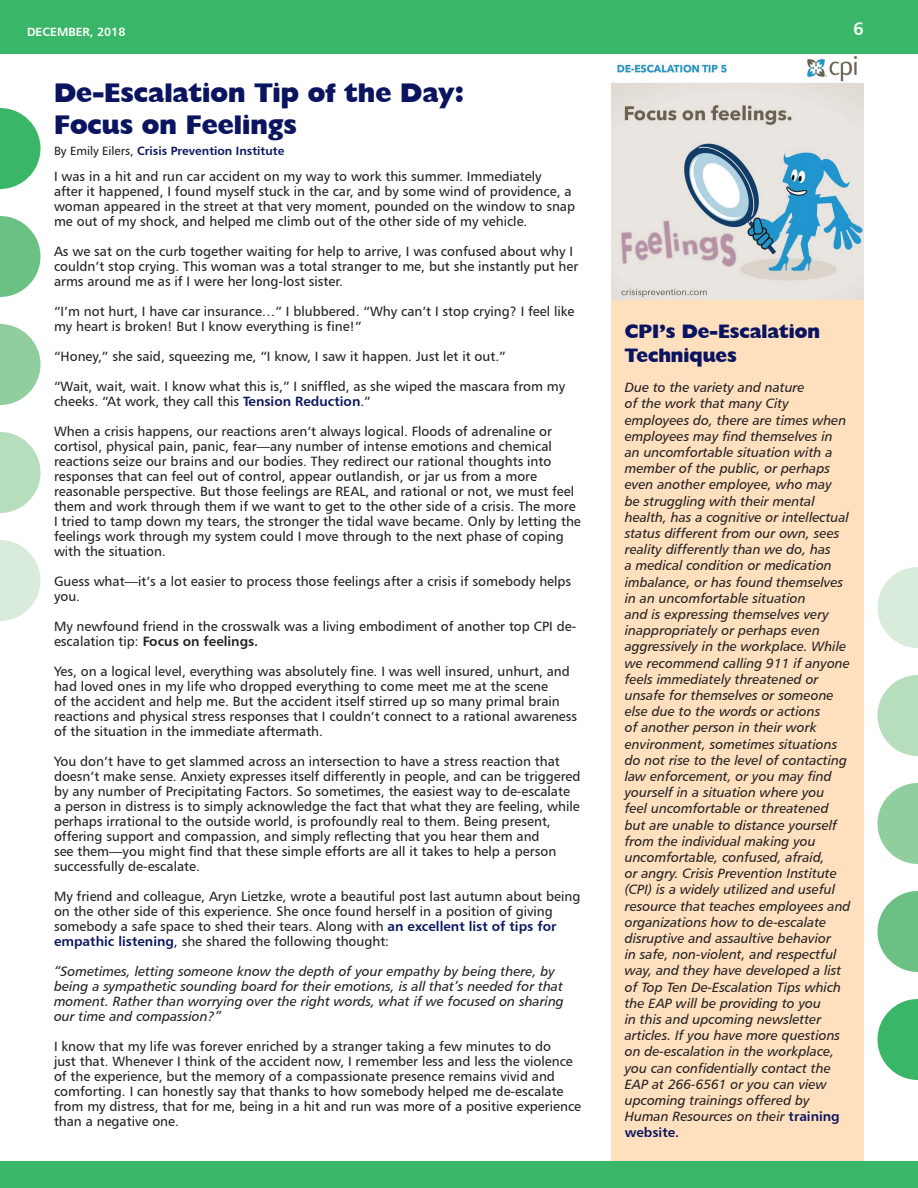
<style>
.page{position:relative;width:918px;height:1188px;background:#fff}
.page>*{position:absolute;margin:0;border:0;box-sizing:border-box;transform-origin:0 0}
.t1{font:800 27px/32.4px "Humanist 521 BT";color:#0b145e}
.t2{font:800 19.5px/24px "Humanist 521 BT";color:#0b145e}
.t3{font:18px "Humanist 777 BT Bold B";color:#fff}
.t4{font:13.5px/15px "Humanist 777 BT Roman B";color:#231f20}
.t5{font:13.5px/16.2px "Humanist 777 BT Italic B";color:#231f20}
.t6{font:13.5px "Humanist 777 BT Bold B";color:#231f20}
.t7{font:13.5px "Humanist 777 BT Bold B";color:#0b145e}
.t8{font:12px "Humanist 777 BT Bold B";color:#0b145e}
.t9{font:12px "Humanist 777 BT Bold B";color:#fff}
.s1{font-family:"Humanist 777 BT Roman B";color:#231f20}
.s2{font-family:"Humanist 777 BT Bold B";color:#0b145e}
.s3{font-family:"Humanist 777 BT Roman B"}
</style>
<div class="page">
<div style="left:0;top:0;width:918px;height:54px;background:#39b667"></div>
<div style="left:0;top:1161px;width:918px;height:27px;background:#39b667"></div>
<svg style="left:0;top:108px;width:40px;height:81px"></svg>
<svg style="left:0;top:216px;width:40px;height:81px"></svg>
<svg style="left:0;top:324px;width:40px;height:81px"></svg>
<svg style="left:0;top:432px;width:40px;height:81px"></svg>
<svg style="left:0;top:540px;width:40px;height:81px"></svg>
<svg style="left:878px;top:999px;width:40px;height:81px"></svg>
<svg style="left:878px;top:891px;width:40px;height:81px"></svg>
<svg style="left:878px;top:783px;width:40px;height:81px"></svg>
<svg style="left:878px;top:675px;width:40px;height:81px"></svg>
<svg style="left:878px;top:567px;width:40px;height:81px"></svg>
<img style="left:611px;top:56px;width:253px;height:244px">
<div style="left:611px;top:300px;width:253px;height:861px;background:#fee0bf"></div>
<p class="t9" style="left:27px;top:24px;width:100px">DECEMBER, 2018</p>
<h3 class="t3" style="left:853px;top:18px;width:12px">6</h3>
<h1 class="t1" style="left:54px;top:76px;width:412px">De-Escalation Tip of the Day:<br>Focus on Feelings</h1>
<p class="t8" style="left:54px;top:143px;width:232px"><span class="s1">By Emily Eilers,</span> Crisis Prevention Institute</p>
<p class="t4" style="left:54px;top:169px;width:523px">I was in a hit and run car accident on my way to work this summer. Immediately<br>after it happened, I found myself stuck in the car, and by some wind of providence, a woman appeared in the street at that very moment, pounded on the window to snap me out of my shock, and helped me climb out of the other side of my vehicle.</p>
<p class="t4" style="left:54px;top:244px;width:526px">As we sat on the curb together waiting for help to arrive, I was confused about why I couldn’t stop crying. This woman was a total stranger to me, but she instantly put her arms around me as if I were her long-lost sister.</p>
<p class="t4" style="left:54px;top:304px;width:522px">“I’m not hurt, I have car insurance…” I blubbered. “Why can’t I stop crying? I feel like my heart is broken! But I know everything is fine!”</p>
<p class="t4" style="left:54px;top:349px;width:453px">“Honey,” she said, squeezing me, “I know, I saw it happen. Just let it out.”</p>
<p class="t4" style="left:54px;top:379px;width:513px">“Wait, wait, wait. I know what this is,” I sniffled, as she wiped the mascara from my cheeks. “At work, they call this <span class="s2">Tension Reduction</span>.”</p>
<p class="t4" style="left:54px;top:424px;width:528px">When a crisis happens, our reactions aren’t always logical. Floods of adrenaline or cortisol, physical pain, panic, fear—any number of intense emotions and chemical reactions seize our brains and our bodies. They redirect our rational thoughts into responses that can feel out of control, appear outlandish, or jar us from a more reasonable perspective. But those feelings are REAL, and rational or not, we must feel them and work through them if we want to get to the other side of a crisis. The more I tried to tamp down my tears, the stronger the tidal wave became. Only by letting the feelings work through my system could I move through to the next phase of coping with the situation.</p>
<p class="t4" style="left:54px;top:574px;width:519px">Guess what—it’s a lot easier to process those feelings after a crisis if somebody helps you.</p>
<p class="t4" style="left:54px;top:619px;width:524px">My newfound friend in the crosswalk was a living embodiment of another top CPI de-</p>
<p class="t6" style="left:54px;top:633px;width:206px"><span class="s3">escalation tip:</span> Focus on feelings.</p>
<p class="t4" style="left:54px;top:664px;width:525px">Yes, on a logical level, everything was absolutely fine. I was well insured, unhurt, and had loved ones in my life who dropped everything to come meet me at the scene<br>of the accident and help me. But the accident itself stirred up so many primal brain reactions and physical stress responses that I couldn’t connect to a rational awareness of the situation in the immediate aftermath.</p>
<p class="t4" style="left:54px;top:754px;width:528px">You don’t have to get slammed across an intersection to have a stress reaction that doesn’t make sense. Anxiety expresses itself differently in people, and can be triggered by any number of Precipitating Factors. So sometimes, the easiest way to de-escalate<br>a person in distress is to simply acknowledge the fact that what they are feeling, while perhaps irrational to the outside world, is profoundly real to them. Being present, offering support and compassion, and simply reflecting that you hear them and<br>see them—you might find that these simple efforts are all it takes to help a person successfully de-escalate.</p>
<p class="t4" style="left:54px;top:889px;width:528px">My friend and colleague, Aryn Lietzke, wrote a beautiful post last autumn about being on the other side of this experience. She once found herself in a position of giving somebody a safe space to shed their tears. Along with <span class="s2">an excellent list of tips for empathic listening</span>, she shared the following thought:</p>
<p class="t5" style="left:54px;top:964px;width:511px;line-height:15px">“Sometimes, letting someone know the depth of your empathy by being there, by being a sympathetic sounding board for their emotions, is all that’s needed for that moment. Rather than worrying over the right words, what if we focused on sharing our time and compassion?”</p>
<p class="t4" style="left:54px;top:1039px;width:529px">I know that my life was forever enriched by a stranger taking a few minutes to do<br>just that. Whenever I think of the accident now, I remember less and less the violence of the experience, but the memory of a compassionate presence remains vivid and comforting. I can honestly say that thanks to how somebody helped me de-escalate from my distress, that for me, being in a hit and run was more of a positive experience than a negative one.</p>
<h2 class="t2" style="left:625px;top:319px;width:197px">CPI’s De-Escalation<br>Techniques</h2>
<p class="t5" style="left:625px;top:379px;width:227px">Due to the variety and nature<br>of the work that many City employees do, there are times when employees may find themselves in an uncomfortable situation with a member of the public, or perhaps even another employee, who may be struggling with their mental health, has a cognitive or intellectual status different from our own, sees reality differently than we do, has<br>a medical condition or medication imbalance, or has found themselves in an uncomfortable situation<br>and is expressing themselves very inappropriately or perhaps even aggressively in the workplace. While we recommend calling 911 if anyone feels immediately threatened or unsafe for themselves or someone else due to the words or actions<br>of another person in their work environment, sometimes situations do not rise to the level of contacting law enforcement, or you may find yourself in a situation where you<br>feel uncomfortable or threatened but are unable to distance yourself from the individual making you uncomfortable, confused, afraid,<br>or angry. Crisis Prevention Institute (CPI) is a widely utilized and useful resource that teaches employees and organizations how to de-escalate disruptive and assaultive behavior<br>in safe, non-violent, and respectful way, and they have developed a list of Top Ten De-Escalation Tips which the EAP will be providing to you<br>in this and upcoming newsletter articles. If you have more questions on de-escalation in the workplace, you can confidentially contact the EAP at 266-6561 or you can view upcoming trainings offered by Human Resources on their <span class="s2">training</span></p>
<p class="t7" style="left:625px;top:1124px;width:56px">website.</p>
</div>
